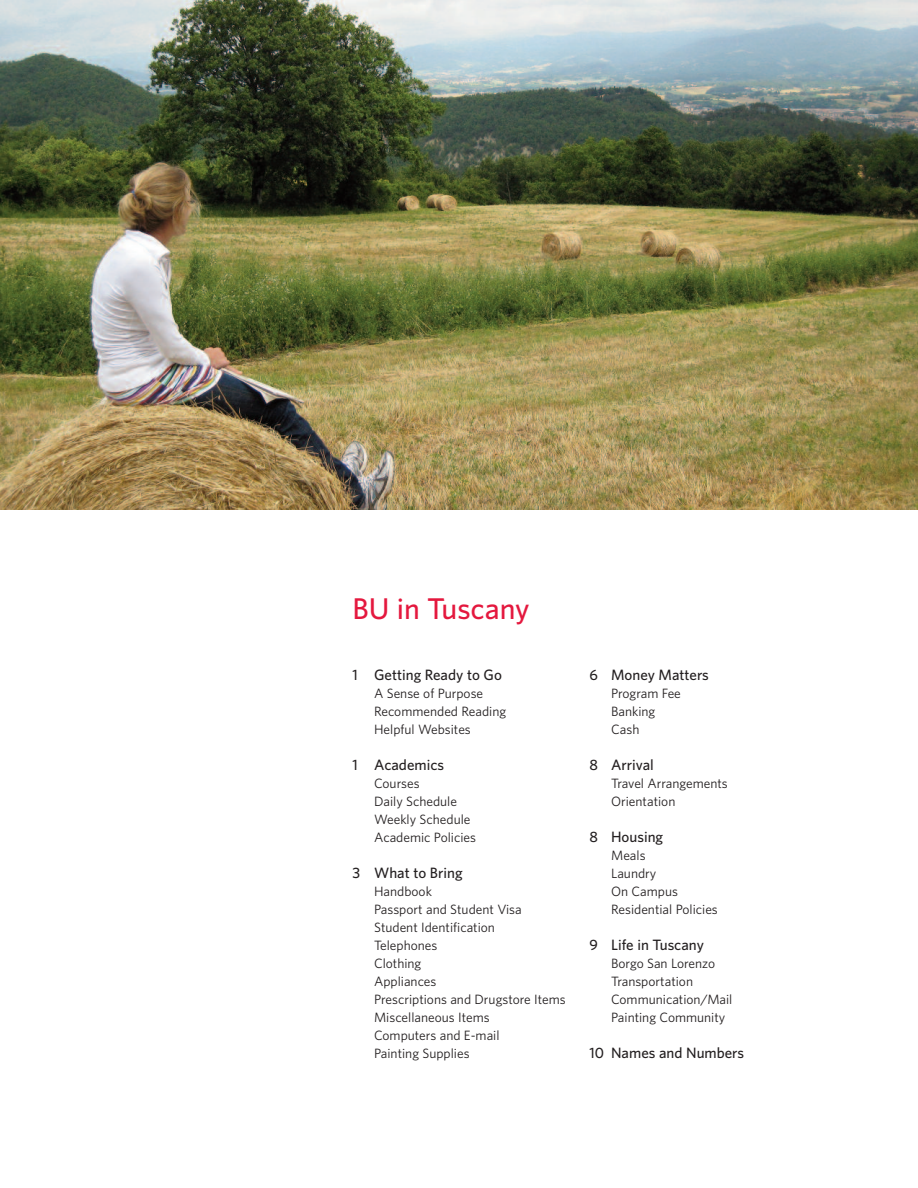
<style>
.page{position:relative;width:918px;height:1188px;background:#fff}
.page>*{position:absolute;margin:0;border:0;box-sizing:border-box;transform-origin:0 0}
.t1{font:500 30px "Whitney";color:#e4183e}
.t2{font:500 15px "Whitney";color:#231f20}
.t3{font:13.5px/18px "Whitney";color:#231f20}
</style>
<div class="page">
<img style="left:0;top:0;width:918px;height:510px">
<h1 class="t1" style="left:352px;top:599px;width:179px">BU in Tuscany</h1>
<p class="t2" style="left:352px;top:669px;width:151px">1 Getting Ready to Go</p>
<p class="t3" style="left:374px;top:685px;width:134px">A Sense of Purpose<br>Recommended Reading<br>Helpful Websites</p>
<p class="t2" style="left:352px;top:759px;width:93px">1 Academics</p>
<p class="t3" style="left:374px;top:775px;width:103px">Courses<br>Daily Schedule<br>Weekly Schedule<br>Academic Policies</p>
<p class="t2" style="left:352px;top:867px;width:112px">3 What to Bring</p>
<p class="t3" style="left:374px;top:883px;width:193px">Handbook<br>Passport and Student Visa<br>Student Identification<br>Telephones<br>Clothing<br>Appliances<br>Prescriptions and Drugstore Items<br>Miscellaneous Items<br>Computers and E-mail<br>Painting Supplies</p>
<p class="t2" style="left:590px;top:669px;width:121px">6 Money Matters</p>
<p class="t3" style="left:611px;top:685px;width:71px">Program Fee<br>Banking<br>Cash</p>
<p class="t2" style="left:590px;top:759px;width:66px">8 Arrival</p>
<p class="t3" style="left:611px;top:775px;width:118px">Travel Arrangements<br>Orientation</p>
<p class="t2" style="left:590px;top:831px;width:75px">8 Housing</p>
<p class="t3" style="left:611px;top:847px;width:108px">Meals<br>Laundry<br>On Campus<br>Residential Policies</p>
<p class="t2" style="left:590px;top:939px;width:116px">9 Life in Tuscany</p>
<p class="t3" style="left:611px;top:955px;width:123px">Borgo San Lorenzo<br>Transportation<br>Communication/Mail<br>Painting Community</p>
<p class="t2" style="left:590px;top:1047px;width:156px">10 Names and Numbers</p>
</div>
